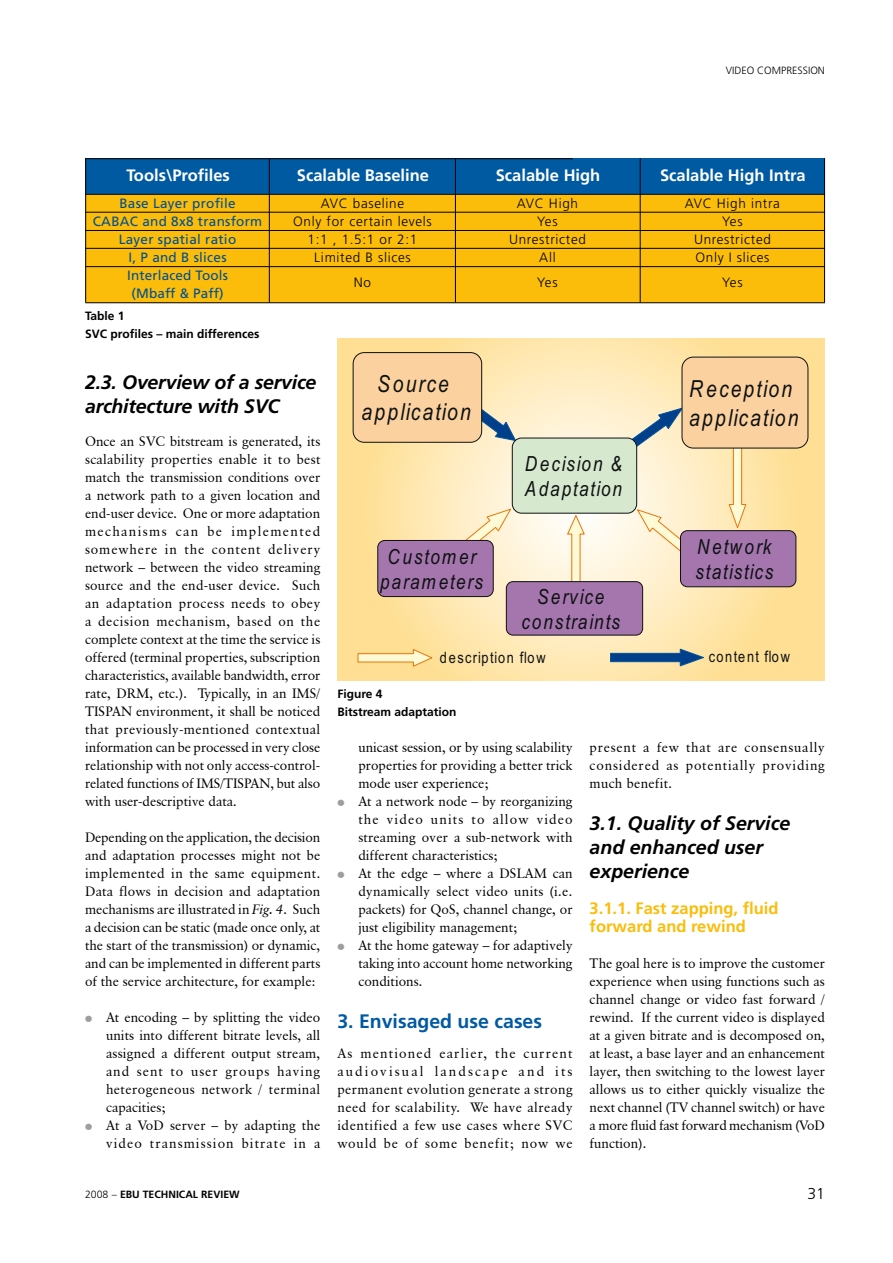
<style>
.page{position:relative;width:893px;height:1263px;background:#fff}
.page>*{position:absolute;margin:0;border:0;box-sizing:border-box;transform-origin:0 0}
.t1{font:italic 23.55px/28.2px "Arial Narrow";letter-spacing:.095em;color:#0e1112;text-align:center}
.t2{font:italic 20.85px/25px "Arial Narrow";letter-spacing:.095em;color:#0e1112}
.t3{font:italic 700 19.5px/24px "Frutiger";color:#000}
.t4{font:700 19.5px "Frutiger";color:#005aa2}
.t5{font:700 16.5px "Frutiger";color:#fff}
.t6{font:700 16.5px/18px "Frutiger";color:#fbbd0a}
.t7{font:300 15.75px "Frutiger";color:#000}
.t8{font:15.6px "Arial Narrow";letter-spacing:.09em;color:#0e1112}
.t9{font:13.5px/18px "Classical Garamond BT";color:#000;text-align:justify}
.t10{font:300 13.5px "Frutiger";letter-spacing:.05em;color:#000}
.t11{font:13.5px/18px "Frutiger";letter-spacing:.02em;color:#004e92;text-align:center}
.t12{font:13.5px/18px "Classical Garamond BT";letter-spacing:.08em;color:#000;text-align:right}
.t13{font:700 12px/18px "Frutiger";color:#000}
.t14{font:700 10.5px "Frutiger";color:#000}
.t15{font:300 10.5px "Frutiger";color:#000}
.s1{font-style:italic}
.s2{color:#9c9e9f}
.s3{font-weight:300}
</style>
<div class="page">
<div style="left:85px;top:158px;width:740px;height:36px;background:#005aa2"></div>
<div style="left:85px;top:194px;width:740px;height:108px;background:#fbbd0a"></div>
<hr style="left:85px;top:158px;width:488px;height:1px;background:#000">
<hr style="left:824px;top:158px;width:1px;height:144px;background:#000">
<hr style="left:85px;top:302px;width:740px;height:1px;background:#000">
<hr style="left:85px;top:158px;width:1px;height:144px;background:#000">
<hr style="left:455px;top:158px;width:1px;height:144px;background:#000">
<hr style="left:269px;top:158px;width:1px;height:144px;background:#000">
<hr style="left:640px;top:158px;width:1px;height:144px;background:#000">
<hr style="left:85px;top:266px;width:740px;height:1px;background:#000">
<hr style="left:85px;top:248px;width:740px;height:1px;background:#000">
<hr style="left:85px;top:230px;width:740px;height:1px;background:#000">
<hr style="left:85px;top:212px;width:740px;height:1px;background:#000">
<hr style="left:85px;top:194px;width:740px;height:1px;background:#000">
<svg style="left:337px;top:338px;width:488px;height:342px"></svg>
<svg style="left:476px;top:392px;width:40px;height:49px"></svg>
<svg style="left:637px;top:509px;width:75px;height:64px"></svg>
<svg style="left:604px;top:407px;width:79px;height:60px"></svg>
<svg style="left:567px;top:515px;width:18px;height:66px"></svg>
<svg style="left:729px;top:448px;width:17px;height:81px"></svg>
<div style="left:512px;top:438px;width:125px;height:75px;background:#d6e8cd;border-radius:9px"></div>
<div style="left:512px;top:438px;width:125px;height:75px;border:1px solid #0e1112;border-radius:9px"></div>
<div style="left:353px;top:353px;width:129px;height:89px;background:#fbd29f;border-radius:11px"></div>
<div style="left:353px;top:352px;width:129px;height:90px;border:1px solid #0e1112;border-radius:11px"></div>
<div style="left:506px;top:582px;width:137px;height:53px;background:#a476ad;border-radius:7px"></div>
<div style="left:506px;top:581px;width:137px;height:54px;border:1px solid #0e1112;border-radius:7px"></div>
<div style="left:682px;top:357px;width:126px;height:91px;background:#fbd29f;border-radius:11px"></div>
<div style="left:682px;top:357px;width:126px;height:91px;border:1px solid #0e1112;border-radius:11px"></div>
<div style="left:680px;top:531px;width:116px;height:56px;background:#a476ad;border-radius:7px"></div>
<div style="left:680px;top:530px;width:116px;height:57px;border:1px solid #0e1112;border-radius:7px"></div>
<svg style="left:436px;top:508px;width:75px;height:64px"></svg>
<div style="left:378px;top:540px;width:115px;height:56px;background:#a476ad;border-radius:7px"></div>
<div style="left:378px;top:540px;width:115px;height:57px;border:1px solid #0e1112;border-radius:7px"></div>
<svg style="left:358px;top:649px;width:75px;height:18px"></svg>
<svg style="left:610px;top:649px;width:95px;height:17px"></svg>
<p class="t15" style="left:726px;top:65px;width:101px">VIDEO COMPRESSION</p>
<p class="t5" style="left:127px;top:165px;width:105px">Tools\Profiles</p>
<p class="t5" style="left:297px;top:165px;width:134px">Scalable Baseline</p>
<p class="t5" style="left:496px;top:165px;width:106px">Scalable High</p>
<p class="t5" style="left:660px;top:165px;width:147px">Scalable High Intra</p>
<p class="t11" style="left:119px;top:194px;width:118px">Base Layer profile</p>
<p class="t10" style="left:321px;top:196px;width:85px">AVC baseline</p>
<p class="t10" style="left:517px;top:196px;width:63px">AVC High</p>
<p class="t10" style="left:685px;top:196px;width:97px">AVC High intra</p>
<p class="t11" style="left:93px;top:212px;width:171px">CABAC and 8x8 transform</p>
<p class="t10" style="left:293px;top:214px;width:140px">Only for certain levels</p>
<p class="t10" style="left:537px;top:214px;width:22px">Yes</p>
<p class="t10" style="left:722px;top:214px;width:22px">Yes</p>
<p class="t11" style="left:119px;top:230px;width:119px">Layer spatial ratio</p>
<p class="t10" style="left:308px;top:232px;width:111px">1:1 , 1.5:1 or 2:1</p>
<p class="t10" style="left:509px;top:232px;width:78px">Unrestricted</p>
<p class="t10" style="left:694px;top:232px;width:78px">Unrestricted</p>
<p class="t10" style="left:354px;top:275px;width:19px">No</p>
<p class="t11" style="left:128px;top:248px;width:100px">I, P and B slices</p>
<p class="t10" style="left:314px;top:249px;width:98px">Limited B slices</p>
<p class="t10" style="left:539px;top:249px;width:18px">All</p>
<p class="t10" style="left:695px;top:249px;width:76px">Only I slices</p>
<p class="t11" style="left:127px;top:266px;width:102px">Interlaced Tools (Mbaff &amp; Paff)</p>
<p class="t10" style="left:537px;top:275px;width:22px">Yes</p>
<p class="t10" style="left:722px;top:275px;width:22px">Yes</p>
<p class="t13" style="left:85px;top:307px;width:176px">Table 1<br>SVC profiles – main differences</p>
<h3 class="t3" style="left:85px;top:370px;width:233px">2.3. Overview of a service architecture with SVC</h3>
<p class="t9" style="left:85px;top:432px;width:237px">Once an SVC bitstream is generated, its scalability properties enable it to best match the transmission conditions over a network path to a given location and end-user device. One or more adaptation mechanisms can be implemented somewhere in the content delivery network – between the video streaming source and the end-user device. Such an adaptation process needs to obey a decision mechanism, based on the complete context at the time the service is offered (terminal properties, subscription characteristics, available bandwidth, error rate, DRM, etc.). Typically, in an IMS/ TISPAN environment, it shall be noticed that previously-mentioned contextual information can be processed in very close relationship with not only access-control&shy;related functions of IMS/TISPAN, but also with user-descriptive data.</p>
<p class="t9" style="left:85px;top:828px;width:237px">Depending on the application, the decision and adaptation processes might not be implemented in the same equipment.<br>Data flows in decision and adaptation mechanisms are illustrated in <span class="s1">Fig. 4</span>. Such a decision can be static (made once only, at the start of the transmission) or dynamic, and can be implemented in different parts of the service architecture, for example:</p>
<p class="t9" style="left:106px;top:1008px;width:216px;text-indent:-21px"><span class="s2">●</span> At encoding – by splitting the video units into different bitrate levels, all assigned a different output stream, and sent to user groups having heterogeneous network / terminal capacities;</p>
<p class="t12" style="left:85px;top:1116px;width:237px"><span class="s2">●</span> At a VoD server – by adapting the video transmission bitrate in a</p>
<h1 class="t1" style="left:361px;top:369px;width:111px">Source application</h1>
<h2 class="t2" style="left:380px;top:544px;width:104px;text-align:center">Customer parameters</h2>
<h2 class="t2" style="left:525px;top:451px;width:99px">Decision &amp;<br>Adaptation</h2>
<h2 class="t2" style="left:521px;top:583px;width:100px;text-align:center">Service constraints</h2>
<h1 class="t1" style="left:689px;top:374px;width:111px;text-align:left">Reception application</h1>
<h2 class="t2" style="left:695px;top:534px;width:79px">Network statistics</h2>
<p class="t8" style="left:440px;top:646px;width:107px">description flow</p>
<p class="t8" style="left:709px;top:645px;width:83px">content flow</p>
<p class="t13" style="left:337px;top:685px;width:121px">Figure 4<br>Bitstream adaptation</p>
<p class="t9" style="left:358px;top:738px;width:216px">unicast session, or by using scalability properties for providing a better trick mode user experience;</p>
<p class="t9" style="left:358px;top:792px;width:216px;text-indent:-21px"><span class="s2">●</span> At a network node – by reorganizing the video units to allow video streaming over a sub-network with different characteristics;</p>
<p class="t9" style="left:358px;top:864px;width:216px;text-indent:-21px"><span class="s2">●</span> At the edge – where a DSLAM can dynamically select video units (i.e. packets) for QoS, channel change, or just eligibility management;</p>
<p class="t9" style="left:358px;top:936px;width:216px;text-indent:-21px"><span class="s2">●</span> At the home gateway – for adaptively taking into account home networking conditions.</p>
<h3 class="t4" style="left:337px;top:1010px;width:206px">3. Envisaged use cases</h3>
<p class="t9" style="left:337px;top:1044px;width:237px">As mentioned earlier, the current audiovisual landscape and its permanent evolution generate a strong need for scalability. We have already identified a few use cases where SVC would be of some benefit; now we</p>
<p class="t9" style="left:590px;top:738px;width:237px">present a few that are consensually considered as potentially providing much benefit.</p>
<h3 class="t3" style="left:590px;top:812px;width:202px">3.1. Quality of Service and enhanced user experience</h3>
<p class="t6" style="left:590px;top:900px;width:190px">3.1.1. Fast zapping, fluid forward and rewind</p>
<p class="t9" style="left:590px;top:954px;width:237px">The goal here is to improve the customer experience when using functions such as channel change or video fast forward / rewind. If the current video is displayed at a given bitrate and is decomposed on, at least, a base layer and an enhancement layer, then switching to the lowest layer allows us to either quickly visualize the next channel (TV channel switch) or have a more fluid fast forward mechanism (VoD function).</p>
<p class="t14" style="left:85px;top:1188px;width:156px"><span class="s3">2008 –</span> EBU TECHNICAL REVIEW</p>
<p class="t7" style="left:807px;top:1185px;width:19px">31</p>
</div>
